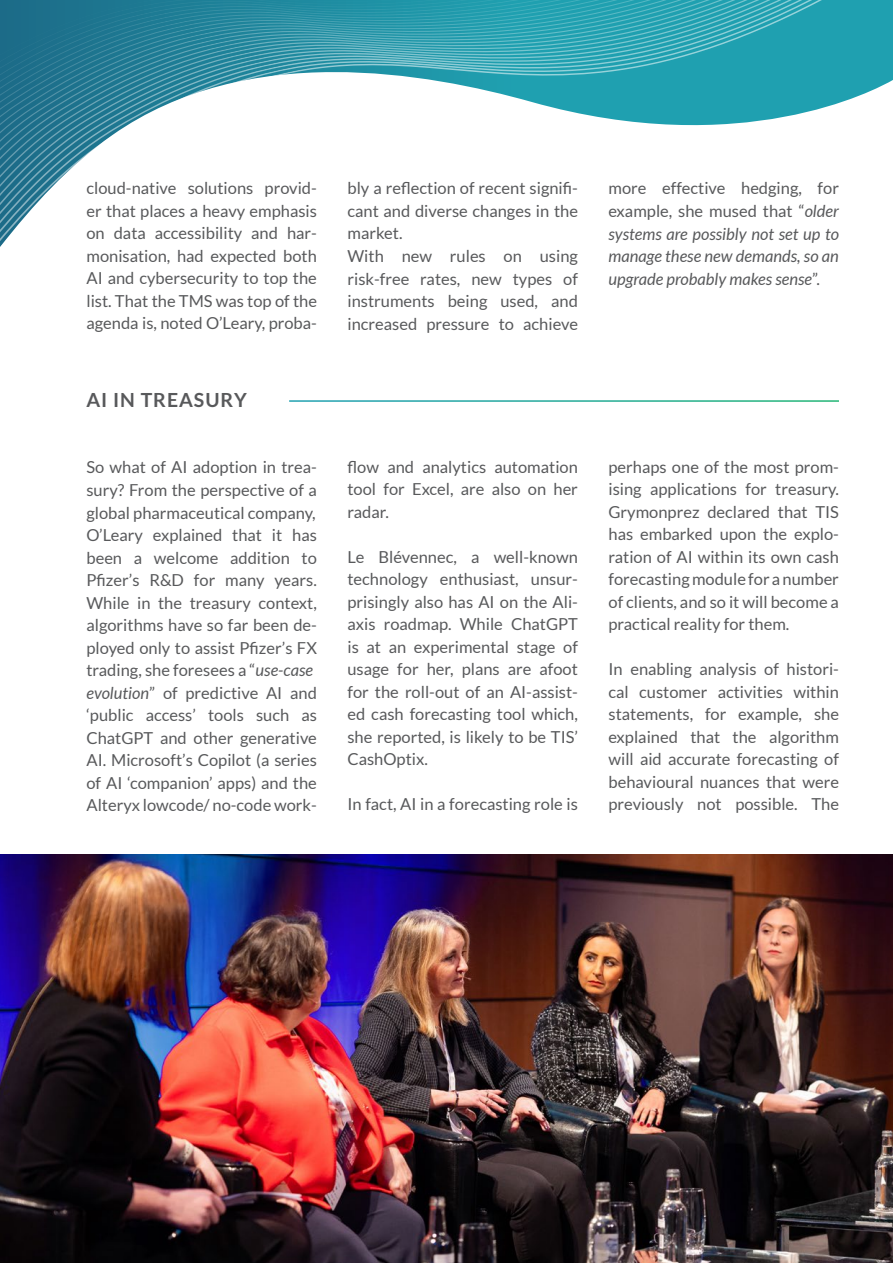
<style>
.page{position:relative;width:893px;height:1263px;background:#fff}
.page>*{position:absolute;margin:0;border:0;box-sizing:border-box;transform-origin:0 0}
.t1{font:700 19.5px "Lato";letter-spacing:.05em;color:#58595b}
.t2{font:16.5px/22.5px "Lato";color:#58595b;text-align:justify}
.t3{font:italic 16.5px/22.5px "Lato";color:#58595b;text-align:justify}
.s1{font-style:italic}
.s2{font-style:normal}
</style>
<div class="page">
<svg style="left:0;top:0;width:893px;height:247px"></svg>
<img style="left:0;top:855px;width:893px;height:408px">
<p class="t2" style="left:86px;top:177px;width:232px">cloud-native solutions provid&shy;er that places a heavy emphasis on data accessibility and har&shy;monisation, had expected both AI and cybersecurity to top the list. That the TMS was top of the agenda is, noted O’Leary, proba-</p>
<p class="t1" style="left:86px;top:389px;width:162px">AI IN TREASURY</p>
<p class="t2" style="left:86px;top:456px;width:232px;text-align:left">So what of AI adoption in trea&shy;sury? From the perspective of a global pharmaceutical company,<br>O’Leary explained that it has been a welcome addition to<br>Pfizer’s R&amp;D for many years.<br>While in the treasury context, algorithms have so far been de&shy;ployed only to assist Pfizer’s FX trading, she foresees a “<span class="s1">use-case evolution</span>” of predictive AI and ‘public access’ tools such as<br>ChatGPT and other generative<br>AI. Microsoft’s Copilot (a series of AI ‘companion’ apps) and the<br>Alteryx lowcode/ no-code work-</p>
<p class="t2" style="left:347px;top:177px;width:232px;text-align:left">bly a reflection of recent signifi&shy;cant and diverse changes in the market.<br>With new rules on using risk-free rates, new types of instruments being used, and increased pressure to achieve</p>
<p class="t3" style="left:608px;top:178px;width:232px"><span class="s2">more effective hedging, for example, she mused that “</span>older systems are possibly not set up to manage these new demands, so an upgrade probably makes sense<span class="s2">”.</span></p>
<p class="t2" style="left:347px;top:455px;width:232px">flow and analytics automation tool for Excel, are also on her radar.</p>
<p class="t2" style="left:347px;top:545px;width:232px">Le Blévennec, a well-known technology enthusiast, unsur&shy;prisingly also has AI on the Ali&shy;axis roadmap. While ChatGPT is at an experimental stage of usage for her, plans are afoot for the roll-out of an AI-assist&shy;ed cash forecasting tool which, she reported, is likely to be TIS’ CashOptix.</p>
<p class="t2" style="left:347px;top:793px;width:232px">In fact, AI in a forecasting role is</p>
<p class="t2" style="left:608px;top:455px;width:232px">perhaps one of the most prom&shy;ising applications for treasury.<br>Grymonprez declared that TIS has embarked upon the explo&shy;ration of AI within its own cash forecasting module for a number of clients, and so it will become a practical reality for them.</p>
<p class="t2" style="left:608px;top:658px;width:232px">In enabling analysis of histori&shy;cal customer activities within statements, for example, she explained that the algorithm will aid accurate forecasting of behavioural nuances that were previously not possible. The</p>
</div>
